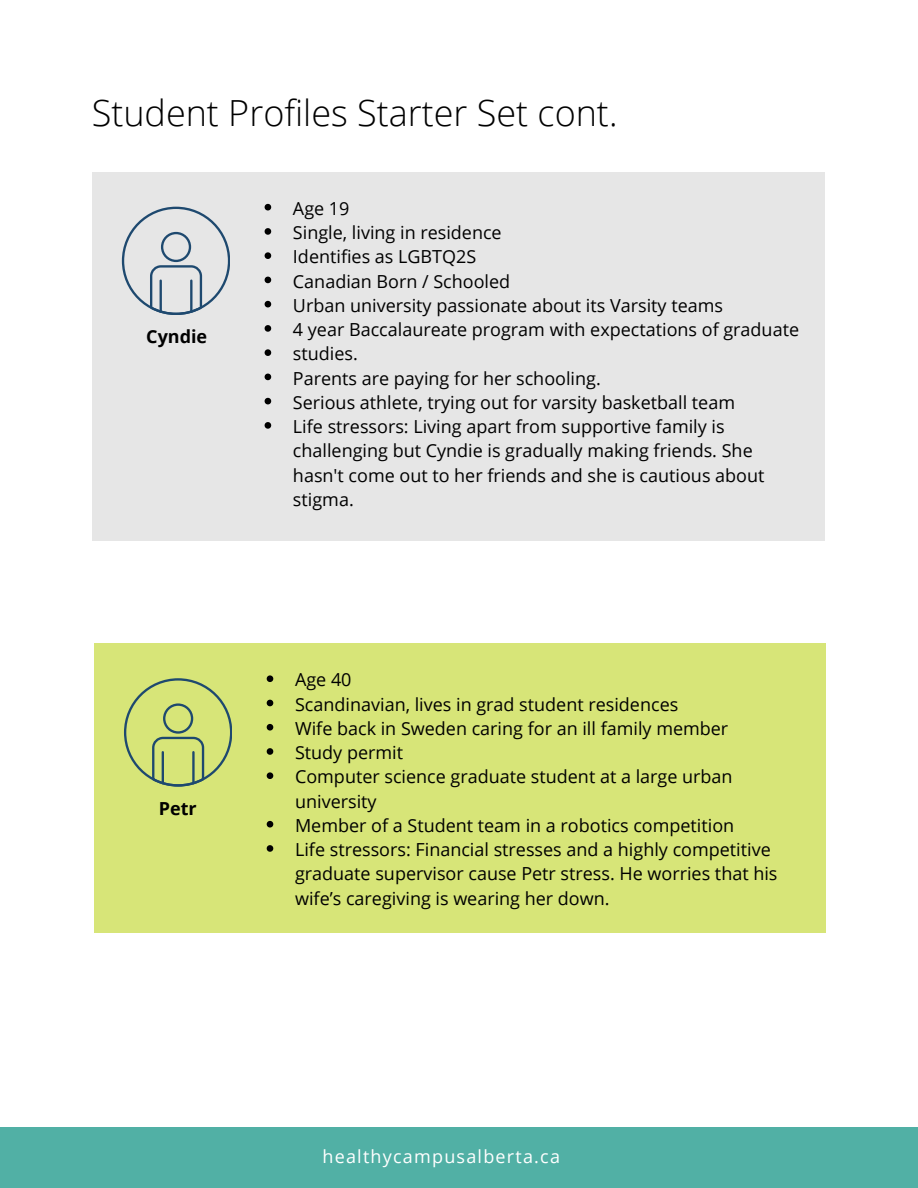
<style>
.page{position:relative;width:918px;height:1188px;background:#fff}
.page>*{position:absolute;margin:0;border:0;box-sizing:border-box;transform-origin:0 0}
.t1{font:300 36px "Open Sans";color:#000}
.t2{font:18px/24.3px "Open Sans";color:#000}
.t3{font:18px "Open Sans";letter-spacing:.07em;color:#fff}
.t4{font:700 18px "Open Sans";color:#000}
</style>
<div class="page">
<div style="left:92px;top:172px;width:732px;height:369px;background:#e6e6e6"></div>
<div style="left:161px;top:232px;width:30px;height:30px;border:2px solid #1e496f;border-radius:50%"></div>
<svg style="left:149px;top:265px;width:54px;height:50px"></svg>
<hr style="left:160px;top:281px;width:2px;height:31px;background:#1e496f">
<hr style="left:190px;top:281px;width:3px;height:31px;background:#1e496f">
<svg style="left:265px;top:204px;width:6px;height:6px"></svg>
<svg style="left:265px;top:228px;width:6px;height:7px"></svg>
<svg style="left:265px;top:252px;width:6px;height:7px"></svg>
<svg style="left:265px;top:277px;width:6px;height:6px"></svg>
<svg style="left:265px;top:301px;width:6px;height:6px"></svg>
<svg style="left:265px;top:325px;width:6px;height:7px"></svg>
<svg style="left:265px;top:349px;width:6px;height:7px"></svg>
<svg style="left:265px;top:374px;width:6px;height:6px"></svg>
<svg style="left:265px;top:398px;width:6px;height:6px"></svg>
<svg style="left:265px;top:422px;width:6px;height:7px"></svg>
<div style="left:0;top:1127px;width:918px;height:61px;background:#51b0a5"></div>
<div style="left:94px;top:643px;width:731px;height:290px;background:#d7e578"></div>
<div style="left:163px;top:703px;width:30px;height:31px;border:2px solid #1e496f;border-radius:50%"></div>
<svg style="left:151px;top:736px;width:54px;height:50px"></svg>
<hr style="left:162px;top:752px;width:2px;height:31px;background:#1e496f">
<hr style="left:192px;top:752px;width:3px;height:31px;background:#1e496f">
<svg style="left:267px;top:675px;width:6px;height:7px"></svg>
<svg style="left:267px;top:700px;width:6px;height:6px"></svg>
<svg style="left:267px;top:724px;width:6px;height:7px"></svg>
<svg style="left:267px;top:748px;width:6px;height:7px"></svg>
<svg style="left:267px;top:772px;width:6px;height:7px"></svg>
<svg style="left:267px;top:821px;width:6px;height:7px"></svg>
<svg style="left:267px;top:845px;width:6px;height:7px"></svg>
<h1 class="t1" style="left:92px;top:88px;width:527px">Student Profiles Starter Set cont.</h1>
<p class="t4" style="left:146px;top:324px;width:62px">Cyndie</p>
<p class="t4" style="left:159px;top:796px;width:39px">Petr</p>
<p class="t2" style="left:293px;top:196px;width:508px">Age 19<br>Single, living in residence<br>Identifies as LGBTQ2S<br>Canadian Born / Schooled<br>Urban university passionate about its Varsity teams<br>4 year Baccalaureate program with expectations of graduate studies.<br>Parents are paying for her schooling.<br>Serious athlete, trying out for varsity basketball team<br>Life stressors: Living apart from supportive family is challenging but Cyndie is gradually making friends. She hasn't come out to her friends and she is cautious about stigma.</p>
<p class="t2" style="left:295px;top:667px;width:484px">Age 40<br>Scandinavian, lives in grad student residences<br>Wife back in Sweden caring for an ill family member Study permit<br>Computer science graduate student at a large urban university<br>Member of a Student team in a robotics competition<br>Life stressors: Financial stresses and a highly competitive graduate supervisor cause Petr stress. He worries that his wife’s caregiving is wearing her down.</p>
<p class="t3" style="left:322px;top:1144px;width:239px">healthycampusalberta.ca</p>
</div>
